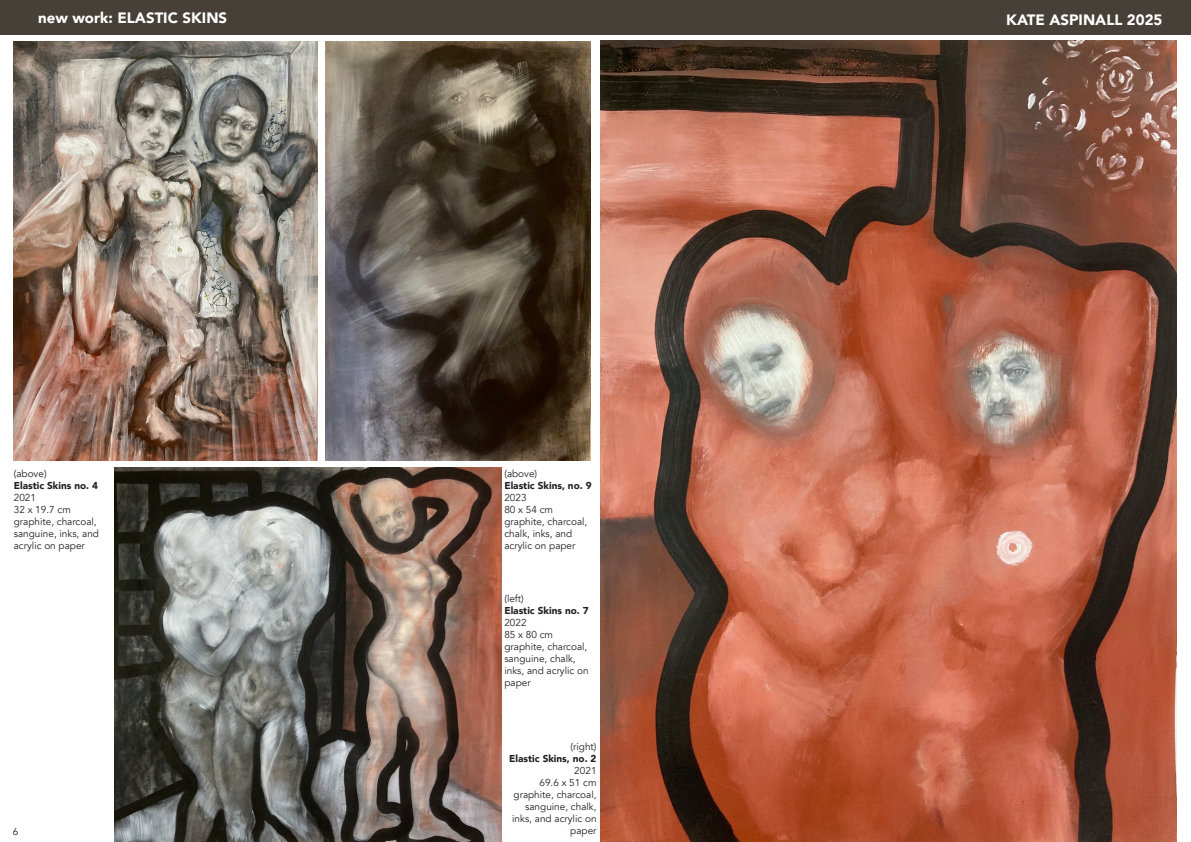
<style>
.page{position:relative;width:1191px;height:842px;background:#fff}
.page>*{position:absolute;margin:0;border:0;box-sizing:border-box;transform-origin:0 0}
.t1{font:900 15px "Avenir";color:#fff}
.t2{font:10px/12px "Avenir";color:#231f20}
.t3{font:900 10px "Avenir";color:#231f20}
</style>
<div class="page">
<img style="left:600px;top:40px;width:576px;height:802px">
<img style="left:115px;top:467px;width:386px;height:375px">
<img style="left:14px;top:41px;width:303px;height:419px">
<img style="left:326px;top:41px;width:264px;height:419px">
<div style="left:0;top:0;width:1191px;height:34px;background:#474038"></div>
<h1 class="t1" style="left:38px;top:8px;width:190px">new work: ELASTIC SKINS</h1>
<h1 class="t1" style="left:1006px;top:10px;width:158px">KATE ASPINALL 2025</h1>
<p class="t2" style="left:14px;top:468px;width:34px">(above)</p>
<p class="t3" style="left:14px;top:479px;width:86px">Elastic Skins no. 4</p>
<p class="t2" style="left:14px;top:492px;width:87px">2021<br>32 x 19.7 cm graphite, charcoal, sanguine, inks, and acrylic on paper</p>
<p class="t2" style="left:13px;top:826px;width:7px">6</p>
<p class="t2" style="left:504px;top:468px;width:34px">(above)</p>
<p class="t3" style="left:504px;top:479px;width:89px">Elastic Skins, no. 9</p>
<p class="t2" style="left:504px;top:492px;width:84px">2023<br>80 x 54 cm graphite, charcoal, chalk, inks, and acrylic on paper</p>
<p class="t2" style="left:504px;top:593px;width:21px">(left)</p>
<p class="t3" style="left:504px;top:604px;width:86px">Elastic Skins no. 7</p>
<p class="t2" style="left:504px;top:617px;width:86px">2022<br>85 x 80 cm graphite, charcoal, sanguine, chalk, inks, and acrylic on paper</p>
<p class="t2" style="left:570px;top:740px;width:27px">(right)</p>
<p class="t3" style="left:509px;top:751px;width:89px">Elastic Skins, no. 2</p>
<p class="t2" style="left:512px;top:764px;width:86px;text-align:right">2021<br>69.6 x 51 cm graphite, charcoal, sanguine, chalk, inks, and acrylic on paper</p>
</div>
